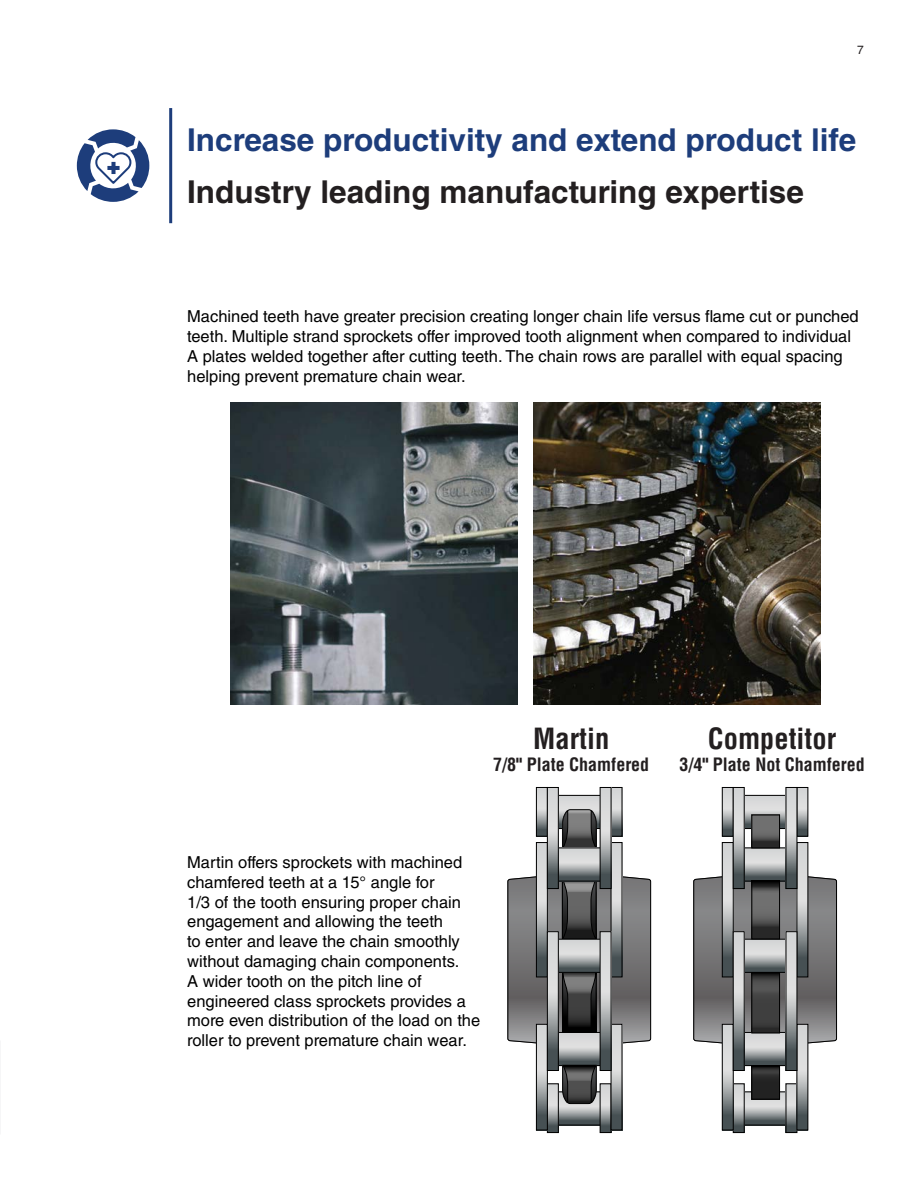
<style>
.page{position:relative;width:918px;height:1188px;background:#fff}
.page>*{position:absolute;margin:0;border:0;box-sizing:border-box;transform-origin:0 0}
.t1{font:700 31.5px "Helvetica LT Std";color:#1d3d7b}
.t2{font:700 31.5px "Helvetica LT Std";color:#231f20}
.t3{font:700 condensed 28.5px "Helvetica LT Std";color:#231f20}
.t4{font:700 condensed 18px "Helvetica LT Std";color:#231f20}
.t5{font:16.5px/19.8px "Helvetica LT Std";color:#000}
.t6{font:12px "Helvetica LT Std";color:#231f20}
</style>
<div class="page">
<hr style="left:169px;top:108px;width:3px;height:115px;background:#1d3d7b">
<svg style="left:77px;top:129px;width:72px;height:73px"></svg>
<img style="left:231px;top:402px;width:287px;height:303px">
<img style="left:533px;top:402px;width:287px;height:303px">
<svg style="left:559px;top:1094px;width:40px;height:29px"></svg>
<div style="left:557px;top:1092px;width:44px;height:33px;border:1px solid #000"></div>
<svg style="left:559px;top:797px;width:40px;height:30px"></svg>
<div style="left:557px;top:795px;width:44px;height:34px;border:1px solid #000"></div>
<svg style="left:538px;top:789px;width:8px;height:45px"></svg>
<div style="left:536px;top:787px;width:12px;height:49px;border:1px solid #000"></div>
<svg style="left:549px;top:1086px;width:8px;height:45px"></svg>
<div style="left:547px;top:1084px;width:12px;height:49px;border:1px solid #000"></div>
<svg style="left:602px;top:1086px;width:7px;height:45px"></svg>
<div style="left:600px;top:1084px;width:11px;height:49px;border:1px solid #000"></div>
<svg style="left:613px;top:789px;width:7px;height:45px"></svg>
<div style="left:611px;top:843px;width:11px;height:134px;background:#d6d8d8"></div>
<div style="left:611px;top:842px;width:11px;height:135px;border:1px solid #000"></div>
<div style="left:536px;top:843px;width:11px;height:134px;background:#d6d8d8"></div>
<div style="left:536px;top:842px;width:12px;height:135px;border:1px solid #000"></div>
<svg style="left:613px;top:1047px;width:7px;height:81px"></svg>
<div style="left:611px;top:1024px;width:11px;height:106px;border:1px solid #000"></div>
<svg style="left:538px;top:1047px;width:8px;height:81px"></svg>
<div style="left:536px;top:1024px;width:12px;height:106px;border:1px solid #000"></div>
<svg style="left:559px;top:1047px;width:40px;height:17px"></svg>
<div style="left:557px;top:1032px;width:44px;height:34px;border:1px solid #000"></div>
<svg style="left:508px;top:873px;width:143px;height:174px"></svg>
<svg style="left:562px;top:810px;width:36px;height:38px"></svg>
<svg style="left:562px;top:1063px;width:35px;height:41px"></svg>
<svg style="left:559px;top:941px;width:40px;height:30px"></svg>
<div style="left:557px;top:939px;width:44px;height:34px;border:1px solid #000"></div>
<svg style="left:559px;top:850px;width:40px;height:29px"></svg>
<div style="left:557px;top:848px;width:44px;height:33px;border:1px solid #000"></div>
<svg style="left:549px;top:789px;width:8px;height:98px"></svg>
<div style="left:547px;top:787px;width:12px;height:102px;border:1px solid #000"></div>
<svg style="left:602px;top:789px;width:7px;height:98px"></svg>
<div style="left:600px;top:787px;width:11px;height:102px;border:1px solid #000"></div>
<svg style="left:549px;top:933px;width:8px;height:136px"></svg>
<div style="left:547px;top:931px;width:12px;height:140px;border:1px solid #000"></div>
<svg style="left:602px;top:933px;width:7px;height:136px"></svg>
<div style="left:600px;top:931px;width:11px;height:140px;border:1px solid #000"></div>
<svg style="left:694px;top:873px;width:143px;height:174px"></svg>
<div style="left:694px;top:879px;width:143px;height:162px;border:1px solid #000;border-radius:2px"></div>
<svg style="left:745px;top:1094px;width:40px;height:29px"></svg>
<div style="left:743px;top:1092px;width:44px;height:33px;border:1px solid #000"></div>
<svg style="left:745px;top:797px;width:40px;height:30px"></svg>
<div style="left:743px;top:795px;width:44px;height:34px;border:1px solid #000"></div>
<svg style="left:724px;top:789px;width:7px;height:45px"></svg>
<div style="left:722px;top:787px;width:11px;height:49px;border:1px solid #000"></div>
<svg style="left:735px;top:1086px;width:7px;height:45px"></svg>
<div style="left:733px;top:1084px;width:11px;height:49px;border:1px solid #000"></div>
<svg style="left:788px;top:1086px;width:7px;height:45px"></svg>
<div style="left:786px;top:1084px;width:11px;height:49px;border:1px solid #000"></div>
<svg style="left:799px;top:789px;width:7px;height:45px"></svg>
<div style="left:797px;top:787px;width:11px;height:49px;border:1px solid #000"></div>
<svg style="left:799px;top:844px;width:7px;height:131px"></svg>
<div style="left:797px;top:842px;width:11px;height:135px;border:1px solid #000"></div>
<svg style="left:724px;top:844px;width:7px;height:131px"></svg>
<div style="left:722px;top:842px;width:11px;height:135px;border:1px solid #000"></div>
<svg style="left:799px;top:1026px;width:7px;height:102px"></svg>
<div style="left:797px;top:1024px;width:11px;height:106px;border:1px solid #000"></div>
<svg style="left:724px;top:1026px;width:7px;height:102px"></svg>
<div style="left:722px;top:1024px;width:11px;height:106px;border:1px solid #000"></div>
<svg style="left:745px;top:1034px;width:40px;height:30px"></svg>
<div style="left:743px;top:1032px;width:44px;height:34px;border:1px solid #000"></div>
<svg style="left:745px;top:941px;width:40px;height:30px"></svg>
<div style="left:743px;top:939px;width:44px;height:34px;border:1px solid #000"></div>
<svg style="left:745px;top:850px;width:40px;height:29px"></svg>
<div style="left:743px;top:848px;width:44px;height:33px;border:1px solid #000"></div>
<svg style="left:735px;top:789px;width:7px;height:98px"></svg>
<div style="left:733px;top:787px;width:11px;height:102px;border:1px solid #000"></div>
<svg style="left:788px;top:789px;width:7px;height:98px"></svg>
<div style="left:786px;top:787px;width:11px;height:102px;border:1px solid #000"></div>
<svg style="left:735px;top:933px;width:7px;height:136px"></svg>
<div style="left:733px;top:931px;width:11px;height:140px;border:1px solid #000"></div>
<svg style="left:788px;top:933px;width:7px;height:136px"></svg>
<div style="left:786px;top:931px;width:11px;height:140px;border:1px solid #000"></div>
<svg style="left:754px;top:817px;width:24px;height:29px"></svg>
<div style="left:752px;top:815px;width:28px;height:33px;border:1px solid #000"></div>
<svg style="left:754px;top:883px;width:24px;height:54px"></svg>
<div style="left:752px;top:881px;width:28px;height:58px;border:1px solid #000"></div>
<svg style="left:754px;top:975px;width:24px;height:56px"></svg>
<div style="left:752px;top:973px;width:28px;height:60px;border:1px solid #000"></div>
<svg style="left:754px;top:1068px;width:24px;height:29px"></svg>
<div style="left:752px;top:1066px;width:28px;height:33px;border:1px solid #000"></div>
<p class="t6" style="left:857px;top:43px;width:8px">7</p>
<p class="t1" style="left:187px;top:121px;width:671px">Increase productivity and extend product life</p>
<p class="t2" style="left:187px;top:172px;width:618px">Industry leading manufacturing expertise</p>
<p class="t5" style="left:187px;top:307px;width:673px">Machined teeth have greater precision creating longer chain life versus flame cut or punched teeth. Multiple strand sprockets offer improved tooth alignment when compared to individual A plates welded together after cutting teeth. The chain rows are parallel with equal spacing helping prevent premature chain wear.</p>
<p class="t3" style="left:533px;top:721px;width:78px">Martin</p>
<p class="t4" style="left:493px;top:753px;width:158px">7/8" Plate Chamfered</p>
<p class="t3" style="left:708px;top:721px;width:130px">Competitor</p>
<p class="t4" style="left:679px;top:753px;width:187px">3/4" Plate Not Chamfered</p>
<p class="t5" style="left:187px;top:852px;width:295px">Martin offers sprockets with machined chamfered teeth at a 15° angle for<br>1/3 of the tooth ensuring proper chain engagement and allowing the teeth<br>to enter and leave the chain smoothly without damaging chain components.<br>A wider tooth on the pitch line of engineered class sprockets provides a more even distribution of the load on the roller to prevent premature chain wear.</p>
</div>
